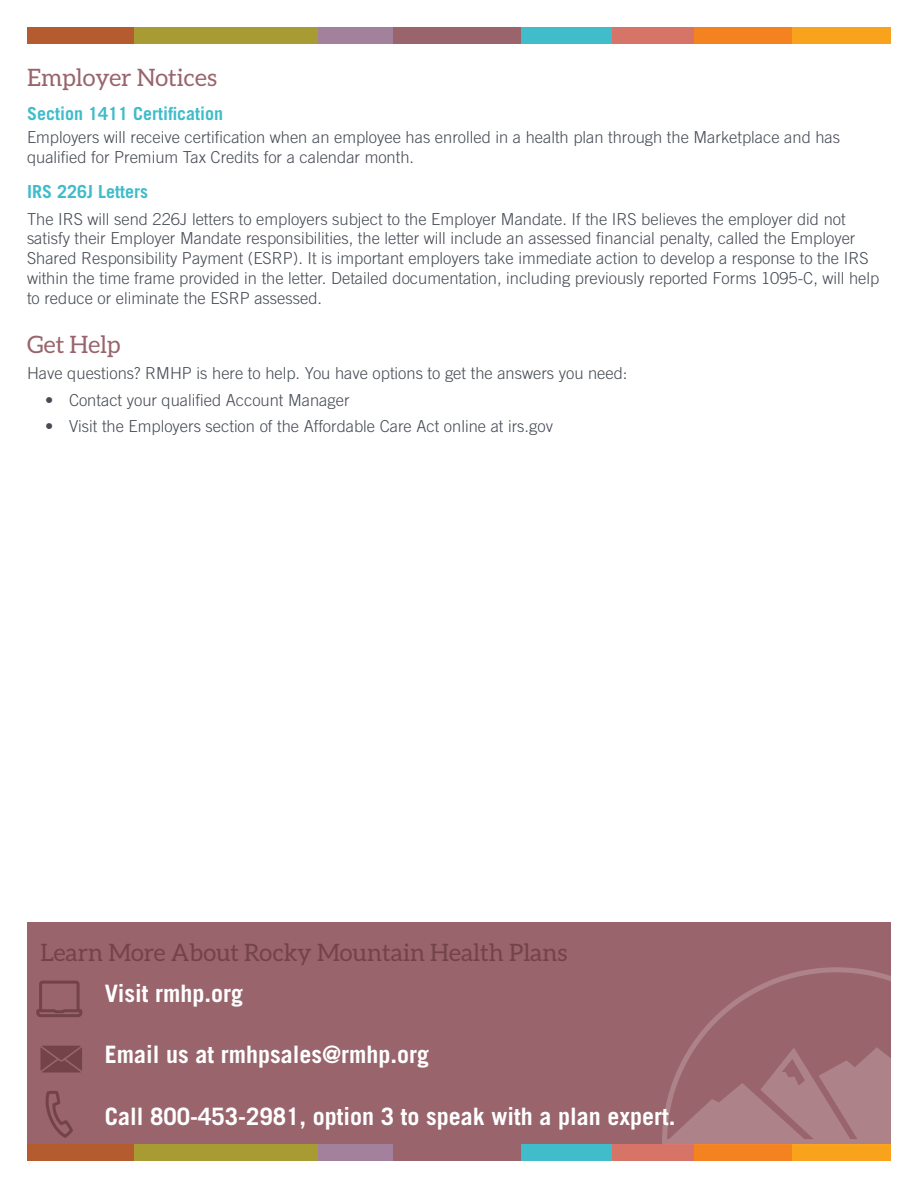
<style>
.page{position:relative;width:918px;height:1188px;background:#fff}
.page>*{position:absolute;margin:0;border:0;box-sizing:border-box;transform-origin:0 0}
.Body_text_Medium{font:700 24px "Trade Gothic";color:#fff}
.Subhead_1{font:24px "Aleo";color:#744349}
.Subhead_1-2{font:24px "Aleo";color:#99646c}
.Body_text_Light_11pt{font:24px "Aleo";color:#99646c}
.Subhead_2{font:700 18px "Trade Gothic";color:#41bcca}
.Body_text_Light_11pt-2{font:700 18px "Trade Gothic";color:#41bcca}
.Body_text_Light_11pt-3{font:300 16.5px/19.8px "Trade Gothic";color:#464b54}
</style>
<div class="page">
<div style="left:27px;top:922px;width:864px;height:239px;background:#99646c"></div>
<div style="left:27px;top:27px;width:107px;height:17px;background:#b55b30"></div>
<div style="left:134px;top:27px;width:185px;height:17px;background:#a99b33"></div>
<div style="left:319px;top:27px;width:74px;height:17px;background:#a3809c"></div>
<div style="left:393px;top:27px;width:128px;height:17px;background:#99646c"></div>
<div style="left:521px;top:27px;width:91px;height:17px;background:#41bcca"></div>
<div style="left:612px;top:27px;width:82px;height:17px;background:#d67467"></div>
<div style="left:694px;top:27px;width:98px;height:17px;background:#f58220"></div>
<div style="left:792px;top:27px;width:99px;height:17px;background:#f9a21c"></div>
<div style="left:27px;top:1144px;width:107px;height:17px;background:#b55b30"></div>
<div style="left:134px;top:1144px;width:185px;height:17px;background:#a99b33"></div>
<div style="left:319px;top:1144px;width:74px;height:17px;background:#a3809c"></div>
<div style="left:521px;top:1144px;width:91px;height:17px;background:#41bcca"></div>
<div style="left:612px;top:1144px;width:82px;height:17px;background:#d67467"></div>
<div style="left:694px;top:1144px;width:98px;height:17px;background:#f58220"></div>
<div style="left:792px;top:1144px;width:99px;height:17px;background:#f9a21c"></div>
<svg style="left:662px;top:967px;width:229px;height:177px"></svg>
<svg style="left:36px;top:980px;width:47px;height:37px"></svg>
<svg style="left:40px;top:1046px;width:42px;height:27px"></svg>
<svg style="left:46px;top:1091px;width:27px;height:47px"></svg>
<p class="Subhead_1-2" style="left:27px;top:64px;width:191px">Employer Notices</p>
<p class="Subhead_2" style="left:27px;top:103px;width:198px">Section 1411 Certification</p>
<p class="Body_text_Light_11pt-3" style="left:27px;top:127px;width:815px">Employers will receive certification when an employee has enrolled in a health plan through the Marketplace and has qualified for Premium Tax Credits for a calendar month.</p>
<p class="Body_text_Light_11pt-2" style="left:27px;top:180px;width:123px">IRS 226J Letters</p>
<p class="Body_text_Light_11pt-3" style="left:27px;top:209px;width:854px">The IRS will send 226J letters to employers subject to the Employer Mandate. If the IRS believes the employer did not satisfy their Employer Mandate responsibilities, the letter will include an assessed financial penalty, called the Employer Shared Responsibility Payment (ESRP). It is important employers take immediate action to develop a response to the IRS within the time frame provided in the letter. Detailed documentation, including previously reported Forms 1095-C, will help to reduce or eliminate the ESRP assessed.</p>
<p class="Body_text_Light_11pt" style="left:27px;top:331px;width:95px">Get Help</p>
<p class="Body_text_Light_11pt-3" style="left:27px;top:363px;width:602px">Have questions? RMHP is here to help. You have options to get the answers you need:</p>
<p class="Body_text_Light_11pt-3" style="left:45px;top:390px;width:306px">• Contact your qualified Account Manager</p>
<p class="Body_text_Light_11pt-3" style="left:45px;top:416px;width:510px">• Visit the Employers section of the Affordable Care Act online at irs.gov</p>
<p class="Subhead_1" style="left:40px;top:939px;width:528px">Learn More About Rocky Mountain Health Plans</p>
<p class="Body_text_Medium" style="left:105px;top:979px;width:140px">Visit rmhp.org</p>
<p class="Body_text_Medium" style="left:105px;top:1040px;width:326px">Email us at rmhpsales@rmhp.org</p>
<p class="Body_text_Medium" style="left:105px;top:1101px;width:572px">Call 800-453-2981, option 3 to speak with a plan expert.</p>
</div>
